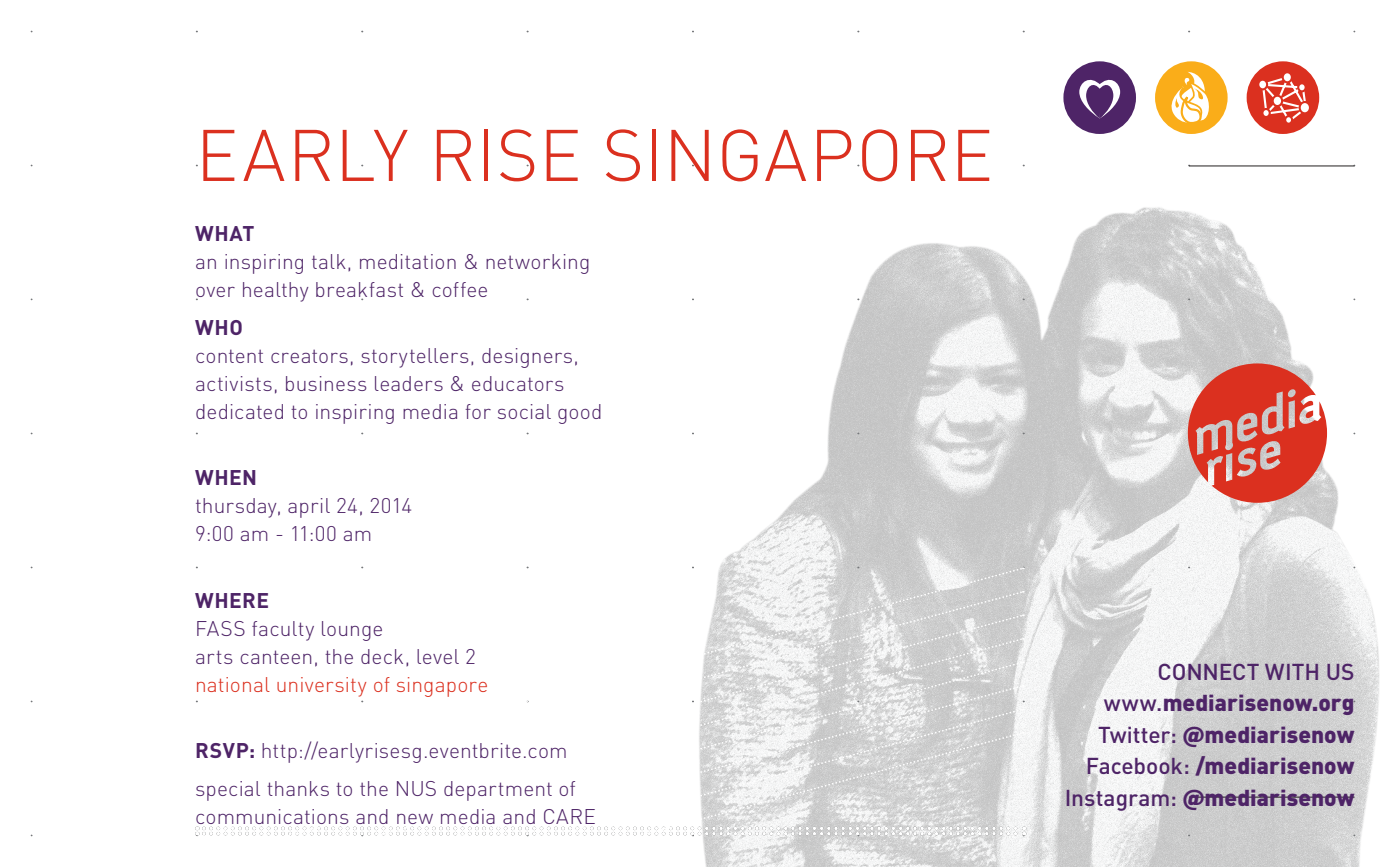
<style>
.page{position:relative;width:1386px;height:867px;background:#fff}
.page>*{position:absolute;margin:0;border:0;box-sizing:border-box;transform-origin:0 0}
.head_2{font:300 71.75px "DIN Pro";letter-spacing:.005em;color:#db301f}
.t1{font:900 22.75px "DIN Pro";color:#4e2467}
.t2{font:500 22.75px/31.5px "DIN Pro";color:#4e2467;text-align:right}
.body{font:300 21px/28px "DIN Pro";letter-spacing:.005em;color:#4e2467}
.s1{font-weight:700}
.s2{color:#db301f}
.s3{font-weight:900}
.s4{font-weight:500}
</style>
<div class="page">
<img style="left:692px;top:207px;width:688px;height:659px">
<svg style="left:1023px;top:700px;width:249px;height:2px"></svg>
<svg style="left:197px;top:298px;width:1075px;height:2px"></svg>
<svg style="left:197px;top:165px;width:992px;height:1px"></svg>
<svg style="left:197px;top:31px;width:994px;height:1px"></svg>
<hr style="left:1189px;top:165px;width:165px;height:1px;background:#231f20">
<hr style="left:1189px;top:796px;width:165px;height:1px;background:#231f20">
<svg style="left:30px;top:566px;width:993px;height:24px"></svg>
<svg style="left:197px;top:566px;width:1075px;height:3px"></svg>
<svg style="left:692px;top:590px;width:331px;height:23px"></svg>
<svg style="left:692px;top:613px;width:331px;height:24px"></svg>
<svg style="left:692px;top:637px;width:331px;height:47px"></svg>
<svg style="left:30px;top:684px;width:993px;height:46px"></svg>
<svg style="left:30px;top:730px;width:993px;height:136px"></svg>
<svg style="left:197px;top:826px;width:1075px;height:10px"></svg>
<div style="left:1247px;top:61px;width:72px;height:73px;background:#db301f;border-radius:50%"></div>
<svg style="left:1257px;top:71px;width:54px;height:54px"></svg>
<div style="left:1155px;top:61px;width:73px;height:73px;background:#faad19;border-radius:50%"></div>
<svg style="left:1164px;top:72px;width:45px;height:53px"></svg>
<div style="left:1063px;top:61px;width:73px;height:73px;background:#4e2467;border-radius:50%"></div>
<svg style="left:1079px;top:79px;width:41px;height:40px"></svg>
<svg style="left:197px;top:363px;width:1130px;height:139px"></svg>
<p class="head_2" style="left:195px;top:106px;width:799px">EARLY RISE SINGAPORE</p>
<p class="body" style="left:195px;top:218px;width:397px"><span class="s1">WHAT<br></span>an inspiring talk, meditation &amp; networking over healthy breakfast &amp; coffee</p>
<p class="body" style="left:195px;top:312px;width:409px"><span class="s1">WHO<br></span>content creators, storytellers, designers, activists, business leaders &amp; educators dedicated to inspiring media for social good</p>
<p class="body" style="left:195px;top:462px;width:219px"><span class="s1">WHEN<br></span>thursday, april 24, 2014<br>9:00 am - 11:00 am</p>
<p class="body" style="left:195px;top:585px;width:295px"><span class="s1">WHERE<br></span>FASS faculty lounge<br>arts canteen, the deck, level 2 <span class="s2">national university of singapore</span></p>
<p class="body" style="left:195px;top:735px;width:374px"><span class="s1">RSVP:</span> http://earlyrisesg.eventbrite.com</p>
<p class="body" style="left:195px;top:773px;width:402px">special thanks to the NUS department of communications and new media and CARE</p>
<p class="t2" style="left:1104px;top:654px;width:252px">CONNECT WITH US www.<span class="s3">mediarisenow.org</span></p>
<p class="t1" style="left:1098px;top:719px;width:258px"><span class="s4">Twitter:</span> @mediarisenow</p>
<p class="t1" style="left:1086px;top:750px;width:270px"><span class="s4">Facebook:</span> /mediarisenow</p>
<p class="t1" style="left:1065px;top:782px;width:291px"><span class="s4">Instagram:</span> @mediarisenow</p>
</div>
